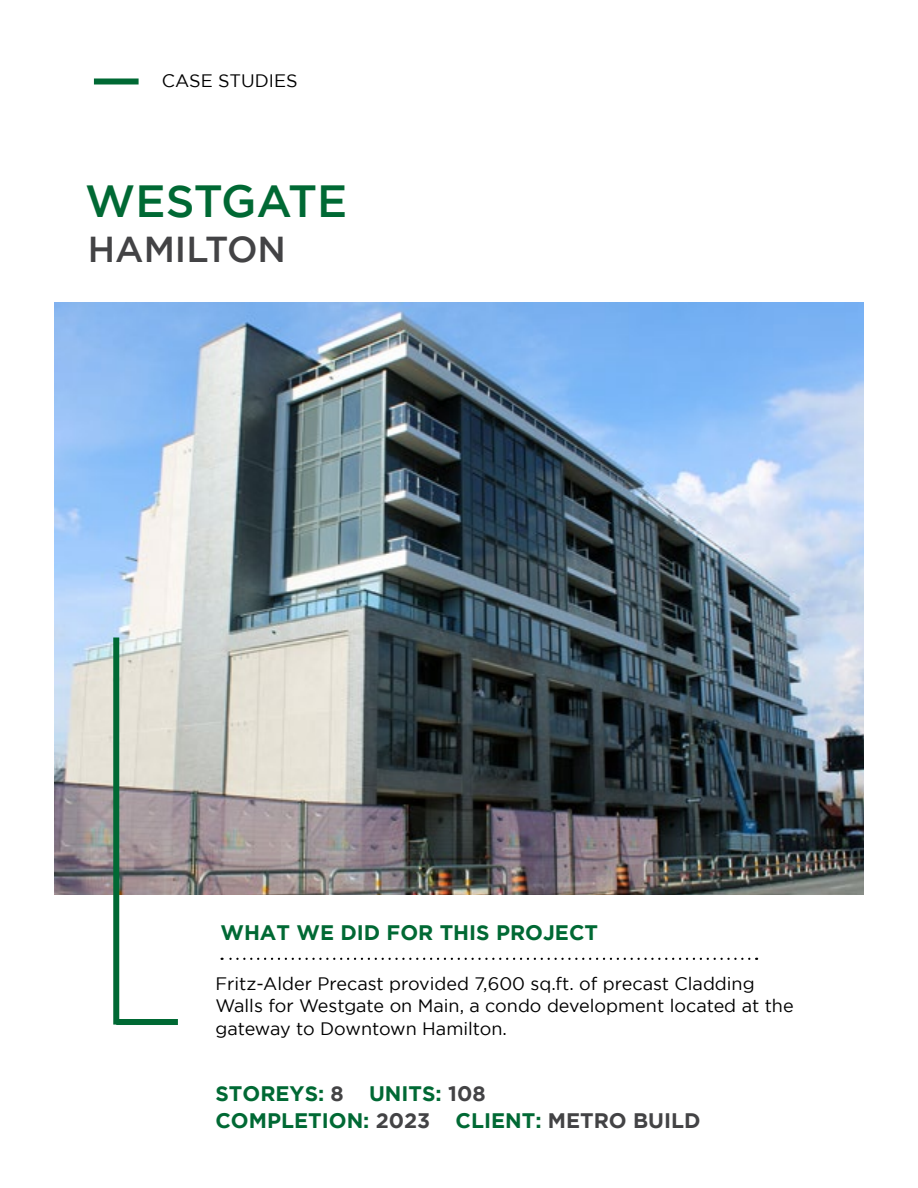
<style>
.page{position:relative;width:918px;height:1188px;background:#fff}
.page>*{position:absolute;margin:0;border:0;box-sizing:border-box;transform-origin:0 0}
.t1{font:500 45px "Gotham";color:#006934}
.t2{font:500 36px "Gotham";color:#434345}
.t3{font:700 21px/27px "Gotham";color:#006934}
.t4{font:18px/22.5px "Gotham";color:#000}
.s1{color:#434345}
</style>
<div class="page">
<div style="left:116px;top:1019px;width:62px;height:6px;background:#006934"></div>
<div style="left:94px;top:78px;width:45px;height:6px;background:#006934"></div>
<svg style="left:222px;top:958px;width:527px;height:2px"></svg>
<img style="left:55px;top:302px;width:809px;height:592px">
<div style="left:113px;top:638px;width:6px;height:387px;background:#006934"></div>
<p class="t4" style="left:162px;top:69px;width:137px">CASE STUDIES</p>
<h1 class="t1" style="left:85px;top:176px;width:264px">WESTGATE</h1>
<h2 class="t2" style="left:88px;top:228px;width:200px">HAMILTON</h2>
<p class="t3" style="left:220px;top:918px;width:379px">WHAT WE DID FOR THIS PROJECT</p>
<p class="t4" style="left:215px;top:972px;width:580px">Fritz-Alder Precast provided 7,600 sq.ft. of precast Cladding<br>Walls for Westgate on Main, a condo development located at the gateway to Downtown Hamilton.</p>
<p class="t3" style="left:215px;top:1079px;width:487px">STOREYS: <span class="s1">8</span> UNITS: <span class="s1">108<br></span>COMPLETION: <span class="s1">2023</span> CLIENT: <span class="s1">METRO BUILD</span></p>
</div>
